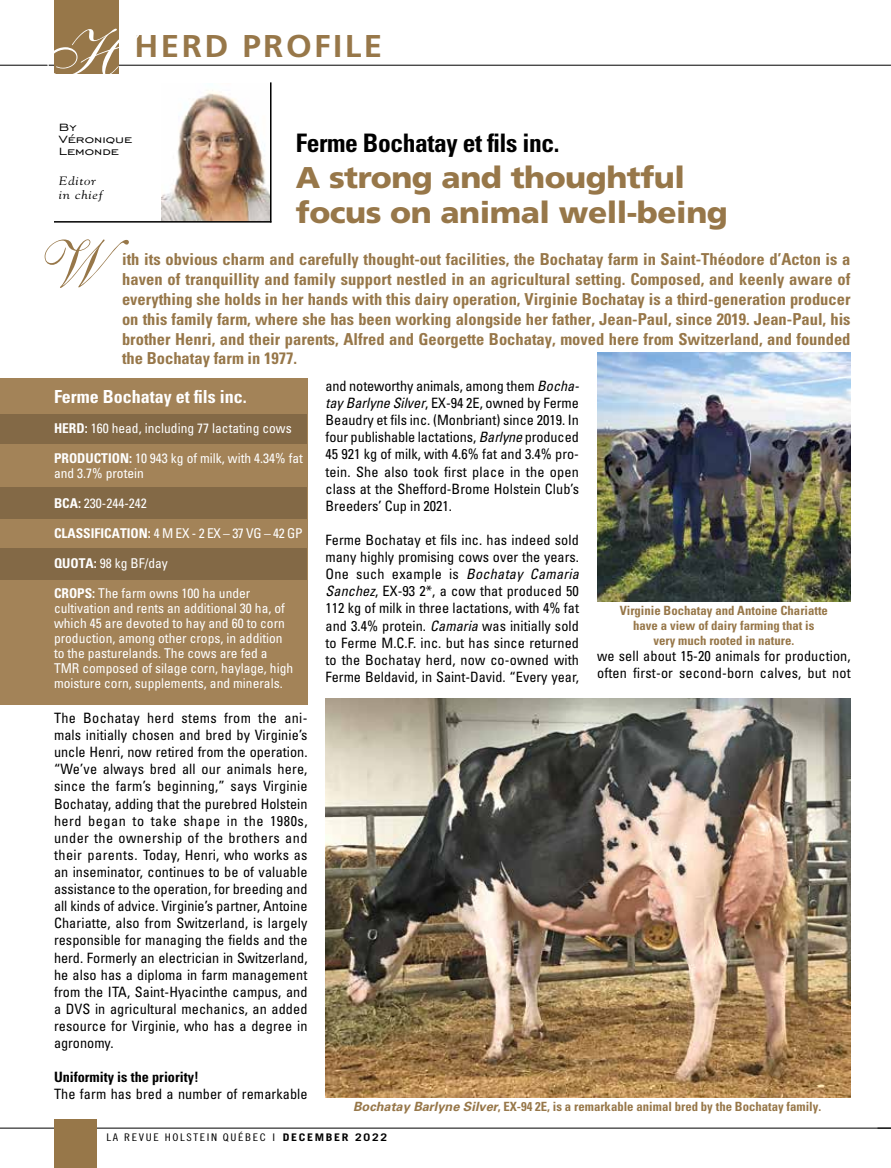
<style>
.page{position:relative;width:891px;height:1168px;background:#fff}
.page>*{position:absolute;margin:0;border:0;box-sizing:border-box;transform-origin:0 0}
.t1{font:67.05px "Shelley Allegro Script";color:#977749}
.t2{font:700 31.5px "Frutiger";letter-spacing:.075em;color:#977749;scale:1.05 1}
.t3{font:900 30px/35.2px "Frutiger";letter-spacing:-.015em;color:#977749;scale:1.05 1}
.t4{font:700 condensed 25.5px "Univers";letter-spacing:-.015em;color:#000}
.t5{font:700 condensed 18px "Univers";color:#fff}
.t6{font:700 condensed 16.5px/19.8px "Univers";color:#977749;text-align:justify}
.t7{font:condensed 14.25px/17.1px "Univers";letter-spacing:.005em;color:#000;text-align:justify}
.t8{font:700 condensed 14.25px "Univers";color:#000}
.t9{font:condensed 13.5px/15px "Univers";color:#fff}
.t10{font:condensed 13.5px "Univers";letter-spacing:-.025em;color:#fff}
.t11{font:13.5px/12px "Engravers Gothic BT";color:#000;scale:1.2 1}
.t12{font:700 condensed 12.75px/15.3px "Univers";color:#977749;text-align:center}
.t13{font:italic 12px/13.5px "Goudy";letter-spacing:.05em;color:#000;scale:1.2 1}
.t14{font:10.5px "Trade Gothic Cond Eighteen";letter-spacing:.135em;color:#000;scale:1.15 1}
.s1{font-family:"Shelley Allegro Script";font-weight:400;font-size:67.05px;color:#fff}
.s2{font-weight:700}
.s3{font-style:italic}
.s4{font-style:italic;font-stretch:normal}
.s5{font-family:"Trade Gothic Bold Cond Twenty";font-size:21px;color:#fff}
.s6{font-family:"Trade Gothic"}
.s7{font-family:"Trade Gothic";font-weight:700}
</style>
<div class="page">
<hr style="left:0;top:65px;width:891px;height:1px;background:#000">
<hr style="left:0;top:1128px;width:891px;height:1px;background:#000">
<div style="left:54px;top:0;width:64px;height:74px;background:#977749"></div>
<div style="left:54px;top:1119px;width:43px;height:49px;background:#977749"></div>
<svg style="left:878px;top:1128px;width:13px;height:1px"></svg>
<img style="left:162px;top:90px;width:108px;height:131px">
<hr style="left:270px;top:82px;width:2px;height:140px;background:#000">
<hr style="left:54px;top:221px;width:217px;height:2px;background:#000">
<div style="left:0;top:379px;width:308px;height:326px;background:#a38358"></div>
<div style="left:0;top:414px;width:307px;height:29px;background:#836946"></div>
<div style="left:0;top:548px;width:307px;height:32px;background:#836946"></div>
<div style="left:0;top:487px;width:307px;height:32px;background:#836946"></div>
<img style="left:597px;top:353px;width:253px;height:249px">
<img style="left:326px;top:698px;width:524px;height:399px">
<h2 class="t2" style="left:36px;top:28px;width:331px"><span class="s1">H</span> HERD PROFILE</h2>
<p class="t11" style="left:59px;top:121px;width:63px">By<br>Véronique<br>Lemonde</p>
<p class="t13" style="left:59px;top:174px;width:38px">Editor in chief</p>
<h3 class="t4" style="left:296px;top:128px;width:265px">Ferme Bochatay et fils inc.</h3>
<h3 class="t3" style="left:296px;top:159px;width:413px">A strong and thoughtful focus on animal well-being</h3>
<h1 class="t1" style="left:28px;top:225px;width:102px">W</h1>
<p class="t6" style="left:122px;top:249px;width:730px">ith its obvious charm and carefully thought-out facilities, the Bochatay farm in Saint-Théodore d’Acton is a haven of tranquillity and family support nestled in an agricultural setting. Composed, and keenly aware of everything she holds in her hands with this dairy operation, Virginie Bochatay is a third-generation producer on this family farm, where she has been working alongside her father, Jean-Paul, since 2019. Jean-Paul, his brother Henri, and their parents, Alfred and Georgette Bochatay, moved here from Switzerland, and founded the Bochatay farm in 1977.</p>
<p class="t5" style="left:54px;top:385px;width:194px">Ferme Bochatay et fils inc.</p>
<p class="t9" style="left:54px;top:420px;width:239px"><span class="s2">HERD:</span> 160 head, including 77 lactating cows</p>
<p class="t9" style="left:54px;top:450px;width:250px"><span class="s2">PRODUCTION:</span> 10 943 kg of milk, with 4.34% fat and 3.7% protein</p>
<p class="t9" style="left:54px;top:495px;width:94px"><span class="s2">BCA:</span> 230-244-242</p>
<p class="t10" style="left:54px;top:524px;width:250px"><span class="s2">CLASSIFICATION:</span> 4 M EX - 2 EX – 37 VG – 42 GP</p>
<p class="t9" style="left:54px;top:555px;width:115px"><span class="s2">QUOTA:</span> 98 kg BF/day</p>
<p class="t9" style="left:54px;top:585px;width:241px"><span class="s2">CROPS:</span> The farm owns 100 ha under cultivation and rents an additional 30 ha, of which 45 are devoted to hay and 60 to corn production, among other crops, in addition to the pasturelands. The cows are fed a TMR composed of silage corn, haylage, high moisture corn, supplements, and minerals.</p>
<p class="t7" style="left:54px;top:709px;width:255px">The Bochatay herd stems from the ani&shy;mals initially chosen and bred by Virginie’s uncle Henri, now retired from the operation. “We’ve always bred all our animals here, since the farm’s beginning,” says Virginie Bochatay, adding that the purebred Holstein herd began to take shape in the 1980s, under the ownership of the brothers and their parents. Today, Henri, who works as an inseminator, continues to be of valuable assistance to the operation, for breeding and all kinds of advice. Virginie’s partner, Antoine Chariatte, also from Switzerland, is largely responsible for managing the fields and the herd. Formerly an electrician in Switzerland, he also has a diploma in farm management from the ITA, Saint-Hyacinthe campus, and a DVS in agricultural mechanics, an added resource for Virginie, who has a degree in agronomy.</p>
<p class="t8" style="left:54px;top:1068px;width:146px">Uniformity is the priority!</p>
<p class="t7" style="left:54px;top:1085px;width:255px">The farm has bred a number of remarkable</p>
<p class="t7" style="left:326px;top:377px;width:255px">and noteworthy animals, among them <span class="s3">Bocha&shy;tay Barlyne Silver</span>, EX-94 2E, owned by Ferme Beaudry et fils inc. (Monbriant) since 2019. In four publishable lactations, <span class="s3">Barlyne</span> produced 45 921 kg of milk, with 4.6% fat and 3.4% pro&shy;tein. She also took first place in the open class at the Shefford-Brome Holstein Club’s Breeders’ Cup in 2021.</p>
<p class="t7" style="left:326px;top:531px;width:255px">Ferme Bochatay et fils inc. has indeed sold many highly promising cows over the years.<br>One such example is <span class="s3">Bochatay Camaria Sanchez</span>, EX-93 2*, a cow that produced 50<br>112 kg of milk in three lactations, with 4% fat and 3.4% protein. <span class="s3">Camaria</span> was initially sold to Ferme M.C.F. inc. but has since returned to the Bochatay herd, now co-owned with Ferme Beldavid, in Saint-David. “Every year,</p>
<p class="t12" style="left:620px;top:602px;width:210px">Virginie Bochatay and Antoine Chariatte have a view of dairy farming that is<br>very much rooted in nature.</p>
<p class="t7" style="left:597px;top:647px;width:255px">we sell about 15-20 animals for production, often first-or second-born calves, but not</p>
<p class="t12" style="left:353px;top:1098px;width:470px"><span class="s4">Bochatay Barlyne Silver</span>, EX-94 2E, is a remarkable animal bred by the Bochatay family.</p>
<p class="t14" style="left:70px;top:1131px;width:278px"><span class="s5">22</span> LA REVUE HOLSTEIN QUÉBEC <span class="s6">I</span> <span class="s7">DECEMBER 2022</span></p>
</div>
